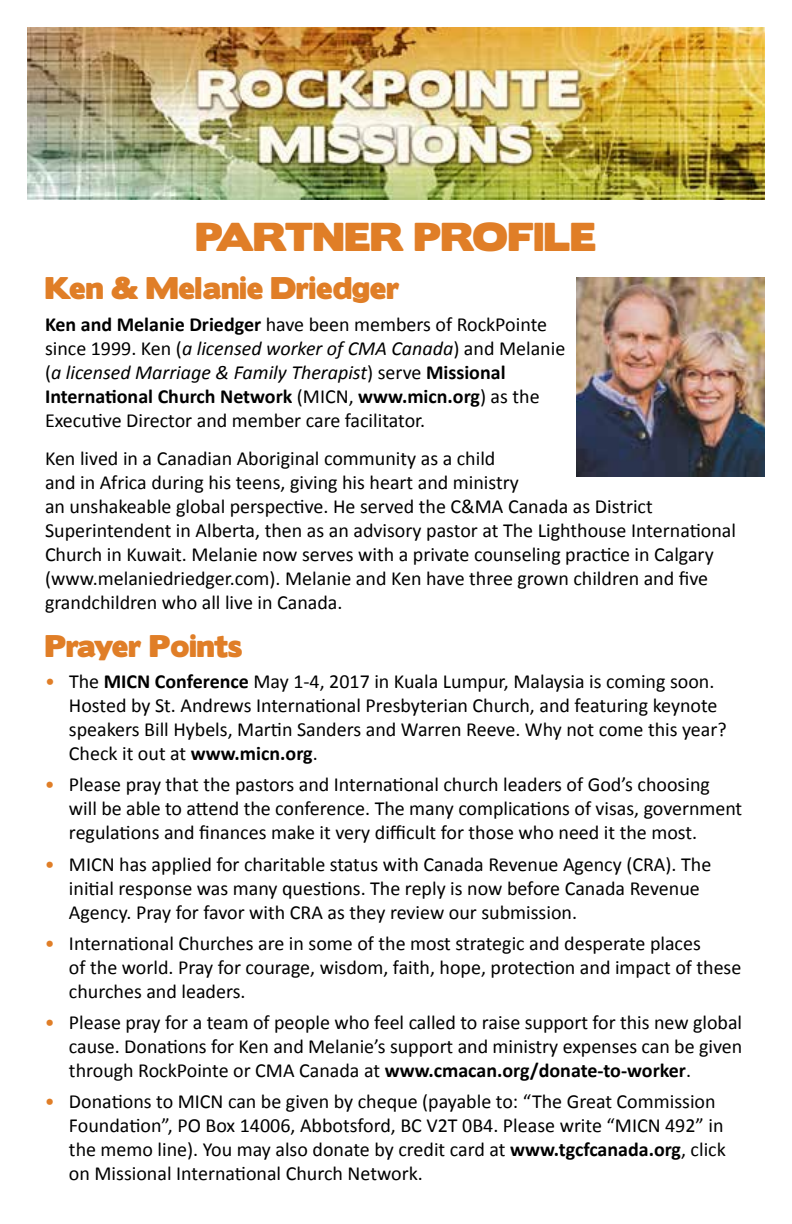
<style>
.page{position:relative;width:792px;height:1224px;background:#fff}
.page>*{position:absolute;margin:0;border:0;box-sizing:border-box;transform-origin:0 0}
.t1{font:36px "Boris Black Bloxx";color:#e07e27}
.t2{font:28px "Boris Black Bloxx";color:#e07e27}
.t3{font:20px/24px "Calibri";color:#000}
.s1{font-weight:700}
.s2{font-style:italic}
.s3{color:#e07e27}
</style>
<div class="page">
<img style="left:27px;top:27px;width:738px;height:172px">
<img style="left:576px;top:278px;width:189px;height:199px">
<h1 class="t1" style="left:196px;top:210px;width:402px">PARTNER PROFILE</h1>
<h2 class="t2" style="left:45px;top:267px;width:356px">Ken &amp; Melanie Driedger</h2>
<p class="t3" style="left:45px;top:312px;width:522px"><span class="s1">Ken and Melanie Driedger</span> have been members of RockPointe since 1999. Ken (<span class="s2">a licensed worker of CMA Canada</span>) and Melanie (<span class="s2">a licensed Marriage &amp; Family Therapist</span>) serve <span class="s1">Missional International Church Network</span> (MICN, <span class="s1">www.micn.org</span>) as the Executive Director and member care facilitator.</p>
<p class="t3" style="left:45px;top:446px;width:693px">Ken lived in a Canadian Aboriginal community as a child<br>and in Africa during his teens, giving his heart and ministry<br>an unshakeable global perspective. He served the C&amp;MA Canada as District Superintendent in Alberta, then as an advisory pastor at The Lighthouse International Church in Kuwait. Melanie now serves with a private counseling practice in Calgary (www.melaniedriedger.com). Melanie and Ken have three grown children and five grandchildren who all live in Canada.</p>
<h2 class="t2" style="left:45px;top:625px;width:199px">Prayer Points</h2>
<p class="t3" style="left:69px;top:670px;width:659px;text-indent:-24px"><span class="s3">•</span> The <span class="s1">MICN Conference</span> May 1-4, 2017 in Kuala Lumpur, Malaysia is coming soon.<br>Hosted by St. Andrews International Presbyterian Church, and featuring keynote speakers Bill Hybels, Martin Sanders and Warren Reeve. Why not come this year?<br>Check it out at <span class="s1">www.micn.org</span>.</p>
<p class="t3" style="left:69px;top:773px;width:675px;text-indent:-24px"><span class="s3">•</span> Please pray that the pastors and International church leaders of God’s choosing will be able to attend the conference. The many complications of visas, government regulations and finances make it very difficult for those who need it the most.</p>
<p class="t3" style="left:69px;top:852px;width:644px;text-indent:-24px"><span class="s3">•</span> MICN has applied for charitable status with Canada Revenue Agency (CRA). The initial response was many questions. The reply is now before Canada Revenue<br>Agency. Pray for favor with CRA as they review our submission.</p>
<p class="t3" style="left:69px;top:931px;width:674px;text-indent:-24px"><span class="s3">•</span> International Churches are in some of the most strategic and desperate places<br>of the world. Pray for courage, wisdom, faith, hope, protection and impact of these churches and leaders.</p>
<p class="t3" style="left:69px;top:1010px;width:675px;text-align:justify;text-indent:-24px"><span class="s3">•</span> Please pray for a team of people who feel called to raise support for this new global cause. Donations for Ken and Melanie’s support and ministry expenses can be given through RockPointe or CMA Canada at <span class="s1">www.cmacan.org/donate-to-worker</span>.</p>
<p class="t3" style="left:69px;top:1090px;width:658px;text-indent:-24px"><span class="s3">•</span> Donations to MICN can be given by cheque (payable to: “The Great Commission Foundation”, PO Box 14006, Abbotsford, BC V2T 0B4. Please write “MICN 492” in the memo line). You may also donate by credit card at <span class="s1">www.tgcfcanada.org</span>, click on Missional International Church Network.</p>
</div>
